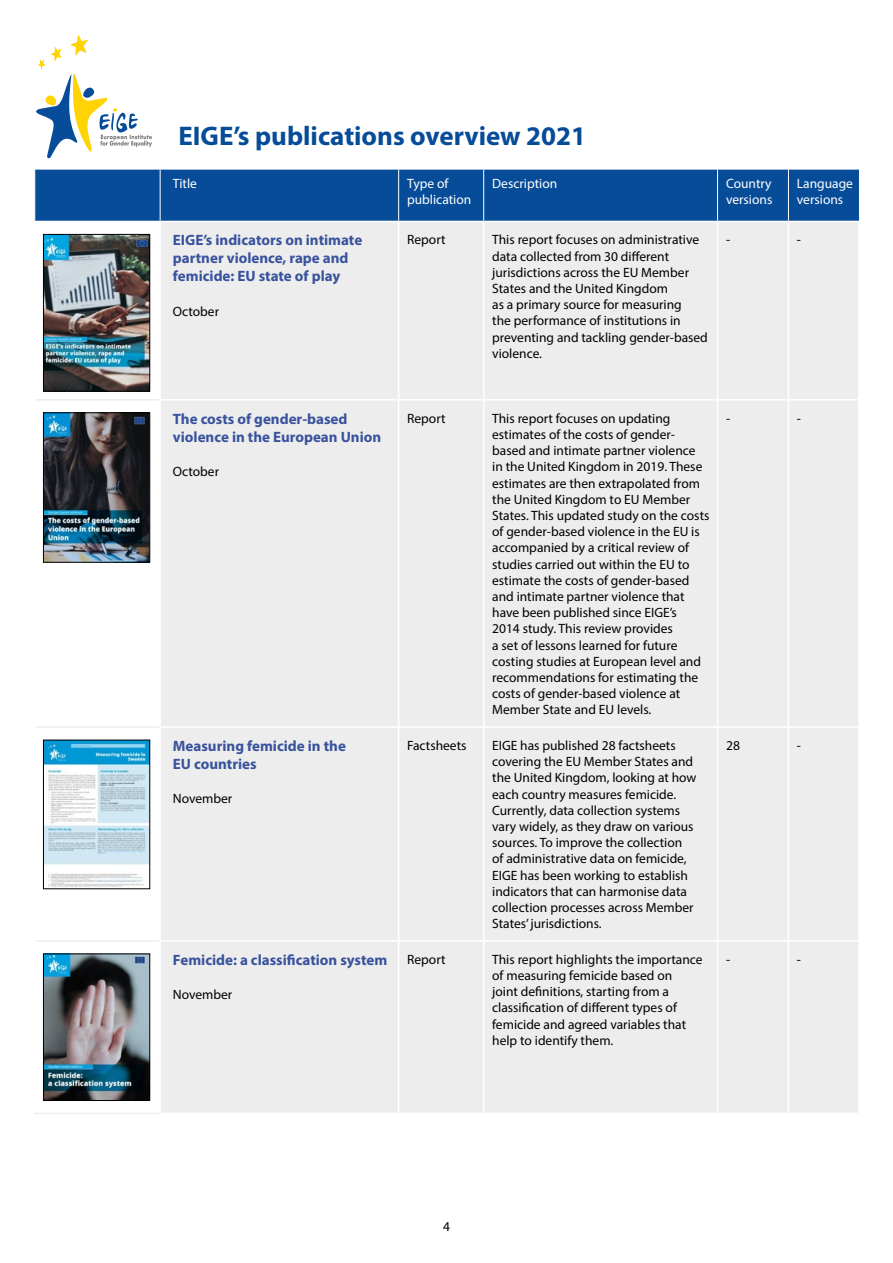
<style>
.page{position:relative;width:893px;height:1263px;background:#fff}
.page>*{position:absolute;margin:0;border:0;box-sizing:border-box;transform-origin:0 0}
.t1{font:700 27px "Myriad Pro";color:#064c98}
.t2{font:700 15px/18px "Myriad Pro";color:#38529d}
.cell_text{font:13.5px/16.2px "Myriad Pro";color:#000}
.t3{font:13.5px/16.2px "Myriad Pro";color:#fff}
.cell_1{font:13.5px "Myriad Pro";color:#000}
</style>
<div class="page">
<div style="left:36px;top:170px;width:823px;height:51px;background:#064c98"></div>
<div style="left:161px;top:222px;width:697px;height:891px;background:#ededed"></div>
<hr style="left:159px;top:399px;width:240px;height:2px;background:#fff">
<hr style="left:399px;top:399px;width:85px;height:2px;background:#fff">
<hr style="left:484px;top:399px;width:234px;height:2px;background:#fff">
<hr style="left:718px;top:399px;width:70px;height:2px;background:#fff">
<hr style="left:788px;top:399px;width:72px;height:2px;background:#fff">
<hr style="left:159px;top:726px;width:240px;height:2px;background:#fff">
<hr style="left:399px;top:726px;width:85px;height:2px;background:#fff">
<hr style="left:484px;top:726px;width:234px;height:2px;background:#fff">
<hr style="left:718px;top:726px;width:70px;height:2px;background:#fff">
<hr style="left:788px;top:726px;width:72px;height:2px;background:#fff">
<hr style="left:159px;top:940px;width:240px;height:2px;background:#fff">
<hr style="left:399px;top:940px;width:85px;height:2px;background:#fff">
<hr style="left:484px;top:940px;width:234px;height:2px;background:#fff">
<hr style="left:718px;top:940px;width:70px;height:2px;background:#fff">
<hr style="left:788px;top:940px;width:72px;height:2px;background:#fff">
<hr style="left:398px;top:222px;width:1px;height:177px;background:#fff">
<hr style="left:483px;top:222px;width:1px;height:177px;background:#fff">
<hr style="left:717px;top:222px;width:1px;height:177px;background:#fff">
<hr style="left:788px;top:222px;width:1px;height:177px;background:#fff">
<hr style="left:398px;top:401px;width:1px;height:325px;background:#fff">
<hr style="left:483px;top:401px;width:1px;height:325px;background:#fff">
<hr style="left:717px;top:401px;width:1px;height:325px;background:#fff">
<hr style="left:788px;top:401px;width:1px;height:325px;background:#fff">
<hr style="left:398px;top:728px;width:1px;height:212px;background:#fff">
<hr style="left:483px;top:728px;width:1px;height:212px;background:#fff">
<hr style="left:717px;top:728px;width:1px;height:212px;background:#fff">
<hr style="left:788px;top:728px;width:1px;height:212px;background:#fff">
<hr style="left:398px;top:942px;width:1px;height:171px;background:#fff">
<hr style="left:483px;top:942px;width:1px;height:171px;background:#fff">
<hr style="left:717px;top:942px;width:1px;height:171px;background:#fff">
<hr style="left:788px;top:942px;width:1px;height:171px;background:#fff">
<hr style="left:160px;top:170px;width:1px;height:51px;background:#fff">
<hr style="left:398px;top:170px;width:1px;height:51px;background:#fff">
<hr style="left:483px;top:170px;width:1px;height:51px;background:#fff">
<hr style="left:717px;top:170px;width:1px;height:51px;background:#fff">
<hr style="left:788px;top:170px;width:1px;height:51px;background:#fff">
<hr style="left:36px;top:399px;width:123px;height:2px;background:#ededed">
<hr style="left:36px;top:726px;width:123px;height:2px;background:#ededed">
<hr style="left:36px;top:940px;width:123px;height:2px;background:#ededed">
<hr style="left:34px;top:1113px;width:125px;height:1px;background:#ededed">
<svg style="left:36px;top:35px;width:116px;height:123px"></svg>
<img style="left:45px;top:236px;width:103px;height:153px">
<div style="left:43px;top:234px;width:107px;height:157px;border:1px solid #000"></div>
<img style="left:45px;top:415px;width:103px;height:145px">
<div style="left:43px;top:413px;width:107px;height:149px;border:1px solid #000"></div>
<img style="left:45px;top:742px;width:103px;height:145px">
<div style="left:43px;top:740px;width:107px;height:149px;border:1px solid #000"></div>
<img style="left:45px;top:956px;width:103px;height:143px">
<div style="left:43px;top:954px;width:107px;height:147px;border:1px solid #000"></div>
<p class="t1" style="left:179px;top:119px;width:409px">EIGE’s publications overview 2021</p>
<p class="t3" style="left:173px;top:175px;width:26px">Title</p>
<p class="t3" style="left:407px;top:175px;width:66px">Type of publication</p>
<p class="t3" style="left:492px;top:175px;width:67px">Description</p>
<p class="t3" style="left:726px;top:175px;width:48px">Country versions</p>
<p class="t3" style="left:797px;top:175px;width:57px">Language versions</p>
<p class="t2" style="left:173px;top:231px;width:191px">EIGE’s indicators on intimate partner violence, rape and femicide: EU state of play</p>
<p class="cell_1" style="left:173px;top:303px;width:48px">October</p>
<p class="cell_text" style="left:407px;top:231px;width:40px">Report</p>
<p class="cell_text" style="left:492px;top:231px;width:217px">This report focuses on administrative data collected from 30 different jurisdictions across the EU Member<br>States and the United Kingdom<br>as a primary source for measuring<br>the performance of institutions in preventing and tackling gender-based violence.</p>
<p class="cell_text" style="left:726px;top:231px;width:6px">-</p>
<p class="cell_text" style="left:797px;top:231px;width:6px">-</p>
<p class="t2" style="left:173px;top:409px;width:210px">The costs of gender-based violence in the European Union</p>
<p class="cell_1" style="left:173px;top:463px;width:48px">October</p>
<p class="cell_text" style="left:407px;top:410px;width:40px">Report</p>
<p class="cell_text" style="left:492px;top:410px;width:219px">This report focuses on updating estimates of the costs of gender&shy;based and intimate partner violence in the United Kingdom in 2019. These estimates are then extrapolated from the United Kingdom to EU Member States. This updated study on the costs of gender-based violence in the EU is accompanied by a critical review of studies carried out within the EU to estimate the costs of gender-based and intimate partner violence that have been published since EIGE’s<br>2014 study. This review provides<br>a set of lessons learned for future costing studies at European level and recommendations for estimating the costs of gender-based violence at Member State and EU levels.</p>
<p class="cell_text" style="left:726px;top:410px;width:6px">-</p>
<p class="cell_text" style="left:797px;top:410px;width:6px">-</p>
<p class="t2" style="left:173px;top:736px;width:175px">Measuring femicide in the<br>EU countries</p>
<p class="cell_1" style="left:173px;top:790px;width:61px">November</p>
<p class="cell_text" style="left:407px;top:737px;width:61px">Factsheets</p>
<p class="cell_text" style="left:492px;top:737px;width:206px">EIGE has published 28 factsheets covering the EU Member States and the United Kingdom, looking at how each country measures femicide.<br>Currently, data collection systems vary widely, as they draw on various sources. To improve the collection of administrative data on femicide, EIGE has been working to establish indicators that can harmonise data collection processes across Member States’ jurisdictions.</p>
<p class="cell_text" style="left:726px;top:737px;width:15px">28</p>
<p class="cell_text" style="left:797px;top:737px;width:6px">-</p>
<p class="t2" style="left:173px;top:950px;width:216px">Femicide: a classification system</p>
<p class="cell_1" style="left:173px;top:986px;width:61px">November</p>
<p class="cell_text" style="left:407px;top:951px;width:40px">Report</p>
<p class="cell_text" style="left:492px;top:951px;width:212px">This report highlights the importance of measuring femicide based on<br>joint definitions, starting from a classification of different types of femicide and agreed variables that help to identify them.</p>
<p class="cell_text" style="left:726px;top:951px;width:6px">-</p>
<p class="cell_text" style="left:797px;top:951px;width:6px">-</p>
<p class="cell_text" style="left:443px;top:1218px;width:8px">4</p>
</div>
